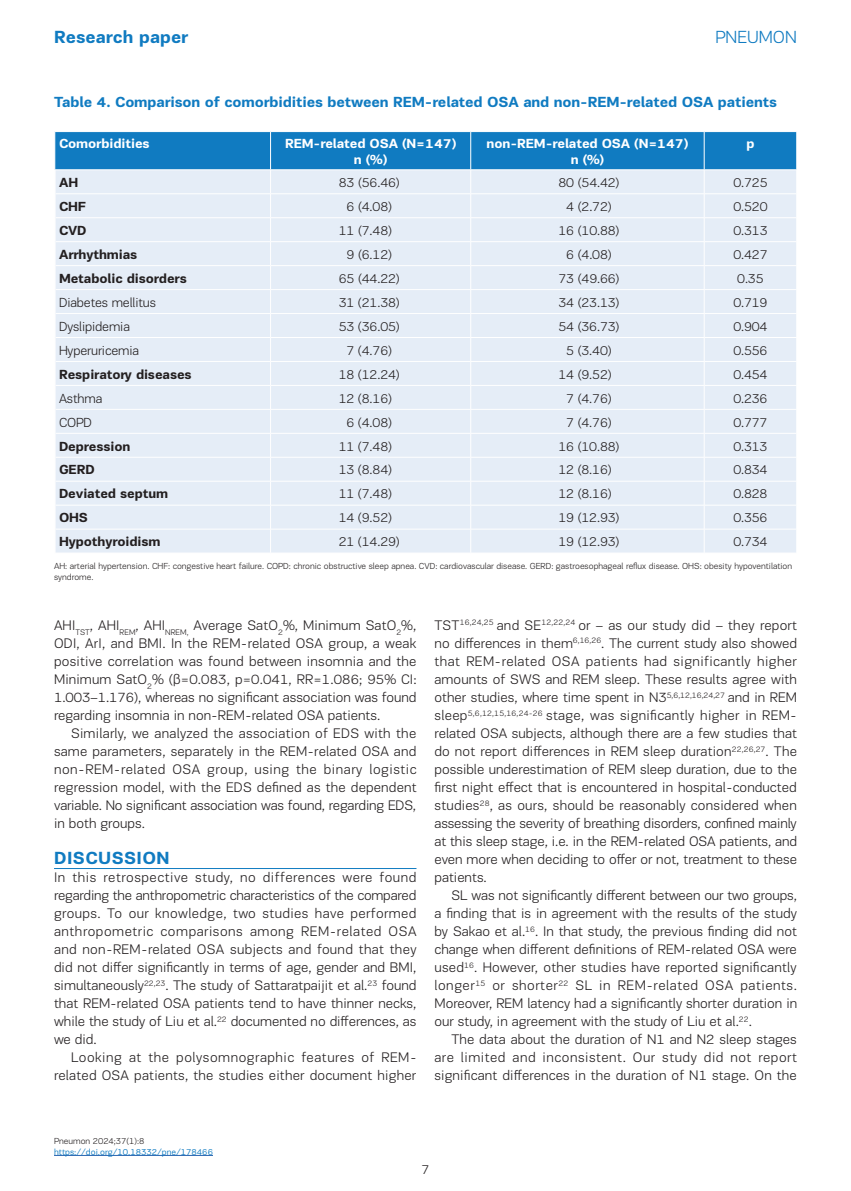
<style>
.page{position:relative;width:851px;height:1191px;background:#fff}
.page>*{position:absolute;margin:0;border:0;box-sizing:border-box;transform-origin:0 0}
.t1{font:700 18px "PF Encore Sans Pro";color:#107bc1}
.t2{font:700 18px "PF Encore Sans Pro";letter-spacing:.02em;color:#107bc1}
.t3{font:300 18px "PF Encore Sans Pro";color:#107bc1}
.t4{font:700 15px "PF Encore Sans Pro";letter-spacing:-.01em;color:#107bc1}
.t5{font:300 14.25px/18px "PF Encore Sans Pro";color:#231f20;text-align:justify}
.t6{font:300 13.5px "PF Encore Sans Pro";letter-spacing:-.01em;color:#231f20}
.t7{font:700 13.5px "PF Encore Sans Pro";letter-spacing:-.01em;color:#231f20}
.t8{font:700 13.5px/16.2px "PF Encore Sans Pro";letter-spacing:-.01em;color:#fff;text-align:center}
.t9{font:300 9px/10.8px "PF Encore Sans Pro";color:#231f20}
.t10{font:9px "PF Encore Sans Pro";color:#107bc1}
</style>
<div class="page">
<hr style="left:54px;top:1155px;width:159px;height:1px;background:#2865b1">
<hr style="left:54px;top:868px;width:362px;height:1px;background:#107bc1">
<svg style="left:55px;top:132px;width:741px;height:421px;background:#d3e3f2"></svg>
<hr style="left:55px;top:170px;width:215px;height:1px;background:#fff">
<hr style="left:270px;top:170px;width:200px;height:1px;background:#fff">
<hr style="left:470px;top:170px;width:234px;height:1px;background:#fff">
<hr style="left:704px;top:170px;width:92px;height:1px;background:#fff">
<p class="t1" style="left:54px;top:26px;width:136px">Research paper</p>
<p class="t3" style="left:715px;top:27px;width:83px">PNEUMON</p>
<p class="t4" style="left:54px;top:93px;width:724px">Table 4. Comparison of comorbidities between REM-related OSA and non-REM-related OSA patients</p>
<p class="t8" style="left:59px;top:135px;width:92px">Comorbidities</p>
<p class="t8" style="left:285px;top:135px;width:173px">REM-related OSA (N=147) n (%)</p>
<p class="t8" style="left:486px;top:135px;width:203px">non-REM-related OSA (N=147) n (%)</p>
<p class="t8" style="left:746px;top:135px;width:10px">p</p>
<p class="t7" style="left:59px;top:174px;width:21px">AH</p>
<p class="t6" style="left:339px;top:175px;width:63px">83 (56.46)</p>
<p class="t6" style="left:558px;top:175px;width:63px">80 (54.42)</p>
<p class="t6" style="left:733px;top:175px;width:36px">0.725</p>
<p class="t7" style="left:59px;top:198px;width:29px">CHF</p>
<p class="t6" style="left:346px;top:199px;width:47px">6 (4.08)</p>
<p class="t6" style="left:566px;top:199px;width:47px">4 (2.72)</p>
<p class="t6" style="left:733px;top:199px;width:36px">0.520</p>
<p class="t7" style="left:59px;top:222px;width:29px">CVD</p>
<p class="t6" style="left:339px;top:222px;width:55px">11 (7.48)</p>
<p class="t6" style="left:558px;top:222px;width:63px">16 (10.88)</p>
<p class="t6" style="left:733px;top:222px;width:36px">0.313</p>
<p class="t7" style="left:59px;top:246px;width:80px">Arrhythmias</p>
<p class="t6" style="left:346px;top:246px;width:47px">9 (6.12)</p>
<p class="t6" style="left:566px;top:246px;width:47px">6 (4.08)</p>
<p class="t6" style="left:733px;top:246px;width:36px">0.427</p>
<p class="t7" style="left:59px;top:270px;width:129px">Metabolic disorders</p>
<p class="t6" style="left:339px;top:270px;width:63px">65 (44.22)</p>
<p class="t6" style="left:558px;top:270px;width:63px">73 (49.66)</p>
<p class="t6" style="left:737px;top:270px;width:28px">0.35</p>
<p class="t6" style="left:59px;top:294px;width:98px">Diabetes mellitus</p>
<p class="t6" style="left:339px;top:294px;width:63px">31 (21.38)</p>
<p class="t6" style="left:558px;top:294px;width:63px">34 (23.13)</p>
<p class="t6" style="left:733px;top:294px;width:36px">0.719</p>
<p class="t6" style="left:59px;top:318px;width:72px">Dyslipidemia</p>
<p class="t6" style="left:339px;top:318px;width:63px">53 (36.05)</p>
<p class="t6" style="left:558px;top:318px;width:63px">54 (36.73)</p>
<p class="t6" style="left:733px;top:318px;width:36px">0.904</p>
<p class="t6" style="left:59px;top:342px;width:82px">Hyperuricemia</p>
<p class="t6" style="left:346px;top:342px;width:47px">7 (4.76)</p>
<p class="t6" style="left:566px;top:342px;width:47px">5 (3.40)</p>
<p class="t6" style="left:733px;top:342px;width:36px">0.556</p>
<p class="t7" style="left:59px;top:365px;width:134px">Respiratory diseases</p>
<p class="t6" style="left:339px;top:366px;width:63px">18 (12.24)</p>
<p class="t6" style="left:558px;top:366px;width:55px">14 (9.52)</p>
<p class="t6" style="left:733px;top:366px;width:36px">0.454</p>
<p class="t6" style="left:59px;top:390px;width:45px">Asthma</p>
<p class="t6" style="left:339px;top:390px;width:55px">12 (8.16)</p>
<p class="t6" style="left:566px;top:390px;width:47px">7 (4.76)</p>
<p class="t6" style="left:733px;top:390px;width:36px">0.236</p>
<p class="t6" style="left:59px;top:414px;width:34px">COPD</p>
<p class="t6" style="left:346px;top:414px;width:47px">6 (4.08)</p>
<p class="t6" style="left:566px;top:414px;width:47px">7 (4.76)</p>
<p class="t6" style="left:733px;top:414px;width:36px">0.777</p>
<p class="t7" style="left:59px;top:437px;width:73px">Depression</p>
<p class="t6" style="left:339px;top:438px;width:55px">11 (7.48)</p>
<p class="t6" style="left:558px;top:438px;width:63px">16 (10.88)</p>
<p class="t6" style="left:733px;top:438px;width:36px">0.313</p>
<p class="t7" style="left:59px;top:461px;width:37px">GERD</p>
<p class="t6" style="left:339px;top:462px;width:55px">13 (8.84)</p>
<p class="t6" style="left:558px;top:462px;width:55px">12 (8.16)</p>
<p class="t6" style="left:733px;top:462px;width:36px">0.834</p>
<p class="t7" style="left:59px;top:485px;width:110px">Deviated septum</p>
<p class="t6" style="left:339px;top:486px;width:55px">11 (7.48)</p>
<p class="t6" style="left:558px;top:486px;width:55px">12 (8.16)</p>
<p class="t6" style="left:733px;top:486px;width:36px">0.828</p>
<p class="t7" style="left:59px;top:509px;width:31px">OHS</p>
<p class="t6" style="left:339px;top:510px;width:55px">14 (9.52)</p>
<p class="t6" style="left:558px;top:510px;width:63px">19 (12.93)</p>
<p class="t6" style="left:733px;top:510px;width:36px">0.356</p>
<p class="t7" style="left:59px;top:533px;width:103px">Hypothyroidism</p>
<p class="t6" style="left:339px;top:534px;width:63px">21 (14.29)</p>
<p class="t6" style="left:558px;top:534px;width:63px">19 (12.93)</p>
<p class="t6" style="left:733px;top:534px;width:36px">0.734</p>
<p class="t9" style="left:54px;top:560px;width:739px">AH: arterial hypertension. CHF: congestive heart failure. COPD: chronic obstructive sleep apnea. CVD: cardiovascular disease. GERD: gastroesophageal reflux disease. OHS: obesity hypoventilation syndrome.</p>
<p class="t5" style="left:54px;top:616px;width:364px">ΑΗΙ<sub>TST</sub>, AHI<sub>REM</sub>, ΑΗΙ<sub>NREM,</sub> Average SatO<sub>2</sub>%, Minimum SatO<sub>2</sub>%, ODI, ArI, and BMI. In the REM-related OSA group, a weak positive correlation was found between insomnia and the Minimum SatO<sub>2</sub>% (β=0.083, p=0.041, RR=1.086; 95% CI:<br>1.003–1.176), whereas no significant association was found regarding insomnia in non-REM-related OSA patients.</p>
<p class="t5" style="left:54px;top:724px;width:364px;text-indent:17px">Similarly, we analyzed the association of EDS with the same parameters, separately in the REM-related OSA and non-REM-related OSA group, using the binary logistic regression model, with the EDS defined as the dependent variable. No significant association was found, regarding EDS, in both groups.</p>
<p class="t2" style="left:54px;top:847px;width:117px">DISCUSSION</p>
<p class="t5" style="left:54px;top:868px;width:364px">In this retrospective study, no differences were found regarding the anthropometric characteristics of the compared groups. To our knowledge, two studies have performed anthropometric comparisons among REM-related OSA and non-REM-related OSA subjects and found that they did not differ significantly in terms of age, gender and BMI, simultaneously<sup>22,23</sup>. The study of Sattaratpaijit et al.<sup>23</sup> found that REM-related OSA patients tend to have thinner necks, while the study of Liu et al.<sup>22</sup> documented no differences, as we did.</p>
<p class="t5" style="left:54px;top:1048px;width:364px;text-align:right">Looking at the polysomnographic features of REM&shy;related OSA patients, the studies either document higher</p>
<p class="t5" style="left:434px;top:616px;width:364px">TST<sup>16,24,25</sup> and SE<sup>12,22,24</sup> or – as our study did – they report no differences in them<sup>6,16,26</sup>. The current study also showed that REM-related OSA patients had significantly higher amounts of SWS and REM sleep. These results agree with other studies, where time spent in N3<sup>5,6,12,16,24,27</sup> and in REM sleep<sup>5,6,12,15,16,24-26</sup> stage, was significantly higher in REM&shy;related OSA subjects, although there are a few studies that do not report differences in REM sleep duration<sup>22,26,27</sup>. The possible underestimation of REM sleep duration, due to the first night effect that is encountered in hospital-conducted studies<sup>28</sup>, as ours, should be reasonably considered when assessing the severity of breathing disorders, confined mainly at this sleep stage, i.e. in the REM-related OSA patients, and even more when deciding to offer or not, treatment to these patients.</p>
<p class="t5" style="left:434px;top:886px;width:364px;text-indent:17px">SL was not significantly different between our two groups, a finding that is in agreement with the results of the study by Sakao et al.<sup>16</sup>. In that study, the previous finding did not change when different definitions of REM-related OSA were used<sup>16</sup>. However, other studies have reported significantly longer<sup>15</sup> or shorter<sup>22</sup> SL in REM-related OSA patients.<br>Moreover, REM latency had a significantly shorter duration in our study, in agreement with the study of Liu et al.<sup>22</sup>.</p>
<p class="t5" style="left:434px;top:1030px;width:364px;text-indent:17px">The data about the duration of N1 and N2 sleep stages are limited and inconsistent. Our study did not report significant differences in the duration of N1 stage. On the</p>
<p class="t9" style="left:54px;top:1135px;width:92px">Pneumon 2024;37(1):8</p>
<p class="t10" style="left:54px;top:1146px;width:160px">https://doi.org/10.18332/pne/178466</p>
<p class="t6" style="left:421px;top:1161px;width:9px">7</p>
</div>
